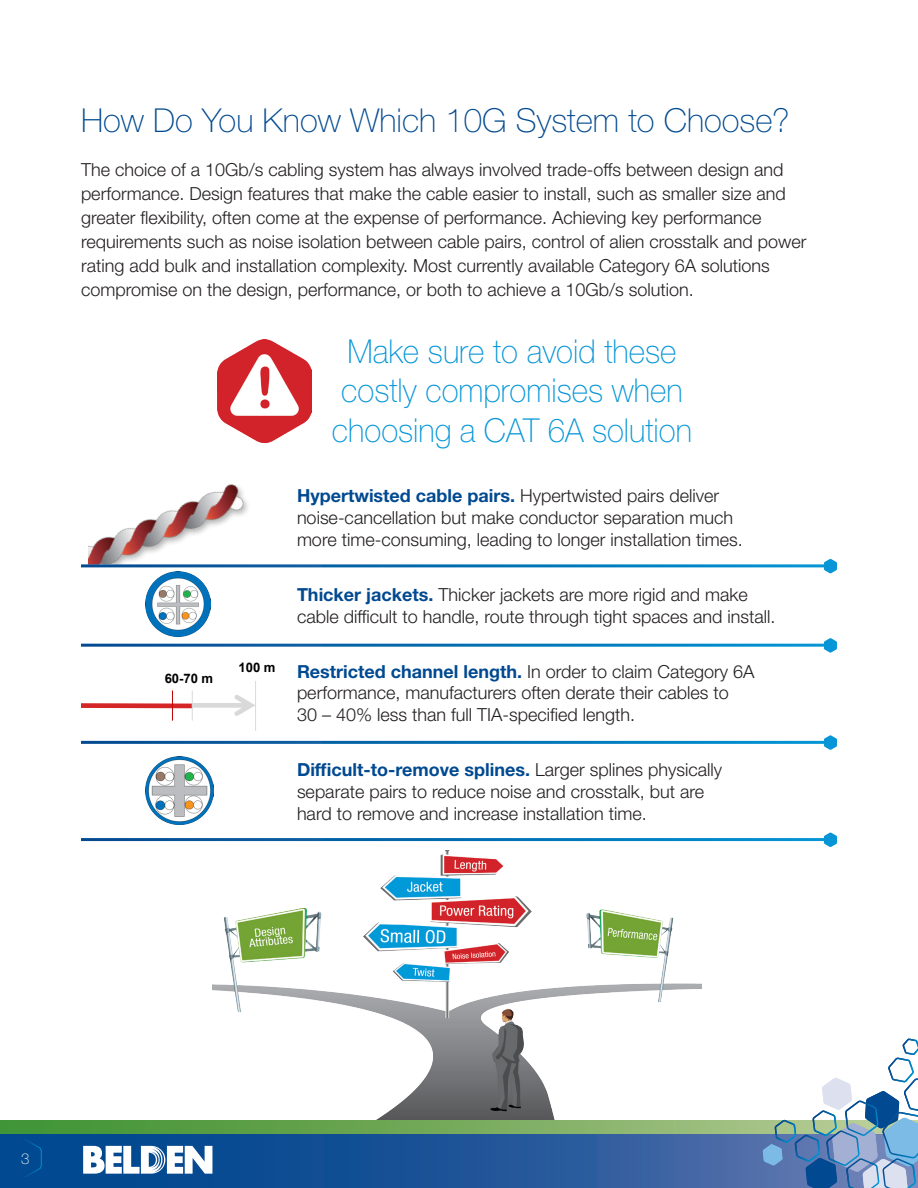
<style>
.page{position:relative;width:918px;height:1188px;background:#fff}
.page>*{position:absolute;margin:0;border:0;box-sizing:border-box;transform-origin:0 0}
.Content_Page_-_Callo{font:100 33px/39.6px "Helvetica Neue LT Std";color:#0696d7;text-align:center;scale:.95 1}
.Content_Page_-_Heade{font:100 33px "Helvetica Neue LT Std";color:#014990}
.Content_Page_-_Bulle{font:300 18px/21.6px "Helvetica Neue LT Std";color:#231f20}
.Content_Page_-_Parag{font:300 18px/24px "Helvetica Neue LT Std";color:#231f20}
.Last_Page_-_Belden_i{font:100 15px "Helvetica Neue LT Std";color:#fff}
.t1{font:700 13.05px "Arial";color:#000}
.s1{font-weight:700;color:#014990}
</style>
<div class="page">
<img style="left:212px;top:850px;width:489px;height:270px">
<svg style="left:0;top:1120px;width:763px;height:14px;background:#6ea757"></svg>
<svg style="left:0;top:1134px;width:763px;height:54px;background:#1e5598"></svg>
<svg style="left:83px;top:1146px;width:129px;height:28px"></svg>
<svg style="left:21px;top:1139px;width:21px;height:38px"></svg>
<svg style="left:763px;top:1039px;width:155px;height:149px"></svg>
<img style="left:88px;top:484px;width:160px;height:80px">
<svg style="left:824px;top:559px;width:13px;height:14px"></svg>
<hr style="left:81px;top:564px;width:748px;height:3px;background:#fff">
<svg style="left:824px;top:638px;width:13px;height:15px"></svg>
<hr style="left:81px;top:644px;width:748px;height:3px;background:#fff">
<svg style="left:824px;top:735px;width:13px;height:15px"></svg>
<hr style="left:81px;top:741px;width:748px;height:3px;background:#fff">
<svg style="left:824px;top:832px;width:13px;height:15px"></svg>
<hr style="left:81px;top:838px;width:748px;height:3px;background:#fff">
<img style="left:146px;top:572px;width:65px;height:65px">
<img style="left:146px;top:757px;width:67px;height:67px">
<div style="left:81px;top:703px;width:111px;height:5px;background:#d42626"></div>
<hr style="left:255px;top:681px;width:1px;height:50px;background:#d9d9d9">
<hr style="left:192px;top:690px;width:1px;height:31px;background:#d9d9d9">
<hr style="left:172px;top:690px;width:1px;height:31px;background:#c00000">
<div style="left:192px;top:703px;width:59px;height:5px;background:#d9d9d9"></div>
<svg style="left:230px;top:695px;width:25px;height:21px"></svg>
<img style="left:217px;top:339px;width:94px;height:103px">
<p class="Content_Page_-_Heade" style="left:81px;top:101px;width:710px">How Do You Know Which 10G System to Choose?</p>
<p class="Content_Page_-_Parag" style="left:81px;top:157px;width:727px">The choice of a 10Gb/s cabling system has always involved trade-offs between design and performance. Design features that make the cable easier to install, such as smaller size and greater flexibility, often come at the expense of performance. Achieving key performance requirements such as noise isolation between cable pairs, control of alien crosstalk and power rating add bulk and installation complexity. Most currently available Category 6A solutions compromise on the design, performance, or both to achieve a 10Gb/s solution.</p>
<p class="t1" style="left:165px;top:669px;width:50px">60-70 m</p>
<p class="t1" style="left:238px;top:659px;width:38px">100 m</p>
<p class="Content_Page_-_Callo" style="left:332px;top:331px;width:380px">Make sure to avoid these costly compromises when choosing a CAT 6A solution</p>
<p class="Content_Page_-_Bulle" style="left:297px;top:485px;width:447px"><span class="s1">Hypertwisted cable pairs.</span> Hypertwisted pairs deliver noise-cancellation but make conductor separation much more time-consuming, leading to longer installation times.</p>
<p class="Content_Page_-_Bulle" style="left:297px;top:583px;width:480px"><span class="s1">Thicker jackets.</span> Thicker jackets are more rigid and make cable difficult to handle, route through tight spaces and install.</p>
<p class="Content_Page_-_Bulle" style="left:297px;top:660px;width:459px"><span class="s1">Restricted channel length.</span> In order to claim Category 6A performance, manufacturers often derate their cables to<br>30 – 40% less than full TIA-specified length.</p>
<p class="Content_Page_-_Bulle" style="left:297px;top:759px;width:427px"><span class="s1">Difficult-to-remove splines.</span> Larger splines physically separate pairs to reduce noise and crosstalk, but are hard to remove and increase installation time.</p>
<p class="Last_Page_-_Belden_i" style="left:21px;top:1150px;width:10px">3</p>
</div>
